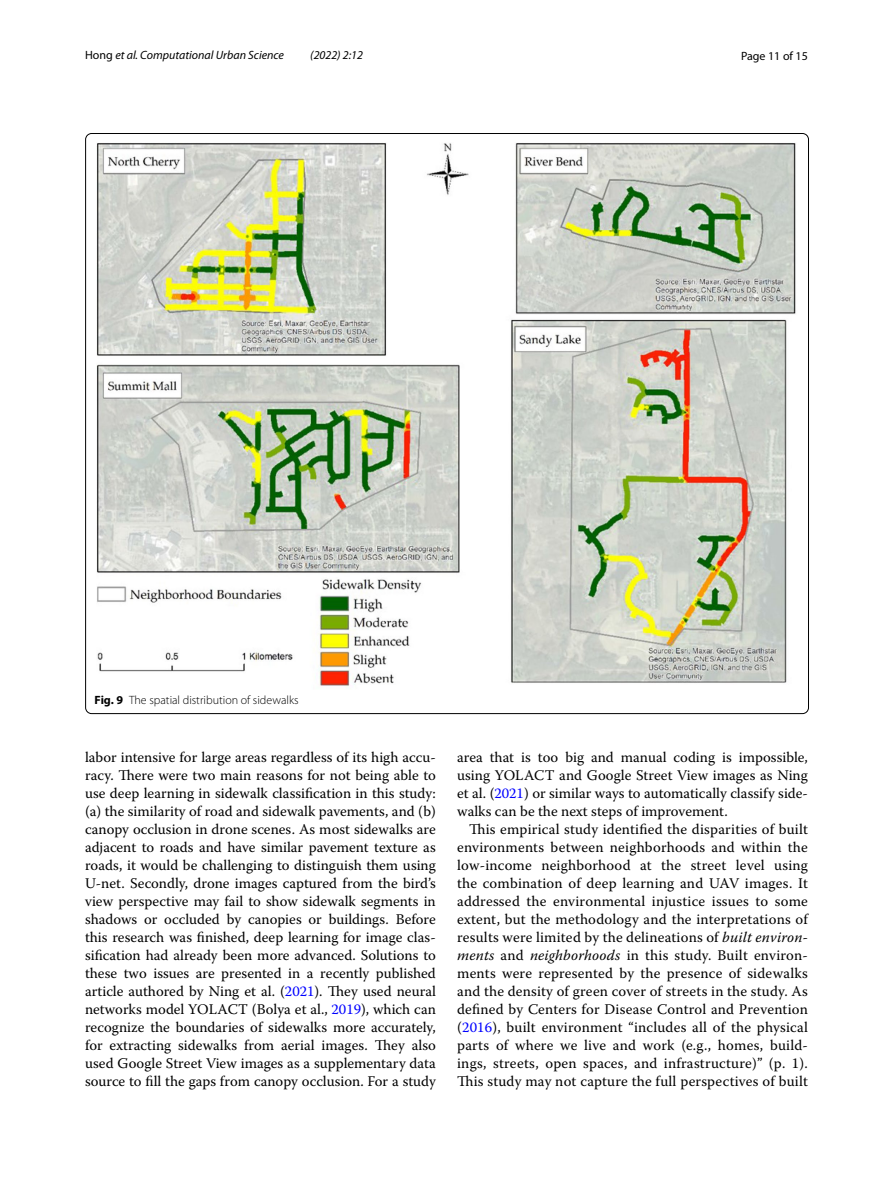
<style>
.page{position:relative;width:893px;height:1187px;background:#fff}
.page>*{position:absolute;margin:0;border:0;box-sizing:border-box;transform-origin:0 0}
.t1{font:14.7px/18px "Warnock Pro";color:#000;text-align:justify}
.t2{font:italic 12px "Myriad Pro";color:#000}
.t3{font:300 12px "Myriad Pro";color:#000}
.t4{font:12px "Myriad Pro";color:#000}
.s1{font-style:normal}
.s2{font-weight:700}
.s3{color:#00f}
.s4{font-style:italic}
</style>
<div class="page">
<img style="left:97px;top:143px;width:699px;height:544px">
<p class="t2" style="left:85px;top:48px;width:200px"><span class="s1">Hong</span> et al. Computational Urban Science</p>
<p class="t2" style="left:310px;top:48px;width:54px">(2022) 2:12</p>
<p class="t4" style="left:741px;top:48px;width:68px">Page 11 of 15</p>
<p class="t3" style="left:95px;top:693px;width:205px"><span class="s2">Fig. 9</span> The spatial distribution of sidewalks</p>
<p class="t1" style="left:85px;top:748px;width:352px">labor intensive for large areas regardless of its high accu&shy;racy. There were two main reasons for not being able to use deep learning in sidewalk classification in this study: (a) the similarity of road and sidewalk pavements, and (b) canopy occlusion in drone scenes. As most sidewalks are adjacent to roads and have similar pavement texture as roads, it would be challenging to distinguish them using U-net. Secondly, drone images captured from the bird’s view perspective may fail to show sidewalk segments in shadows or occluded by canopies or buildings. Before this research was finished, deep learning for image clas&shy;sification had already been more advanced. Solutions to these two issues are presented in a recently published article authored by Ning et al. (<span class="s3">2021</span>). They used neural networks model YOLACT (Bolya et al., <span class="s3">2019</span>), which can recognize the boundaries of sidewalks more accurately, for extracting sidewalks from aerial images. They also used Google Street View images as a supplementary data source to fill the gaps from canopy occlusion. For a study</p>
<p class="t1" style="left:457px;top:748px;width:352px">area that is too big and manual coding is impossible, using YOLACT and Google Street View images as Ning et al. (<span class="s3">2021</span>) or similar ways to automatically classify side&shy;walks can be the next steps of improvement.</p>
<p class="t1" style="left:457px;top:820px;width:352px;text-indent:12px">This empirical study identified the disparities of built environments between neighborhoods and within the low-income neighborhood at the street level using the combination of deep learning and UAV images. It addressed the environmental injustice issues to some extent, but the methodology and the interpretations of results were limited by the delineations of <span class="s4">built environ&shy;ments</span> and <span class="s4">neighborhoods</span> in this study. Built environ&shy;ments were represented by the presence of sidewalks and the density of green cover of streets in the study. As defined by Centers for Disease Control and Prevention (<span class="s3">2016</span>), built environment “includes all of the physical parts of where we live and work (e.g., homes, build&shy;ings, streets, open spaces, and infrastructure)” (p. 1).<br>This study may not capture the full perspectives of built</p>
</div>
